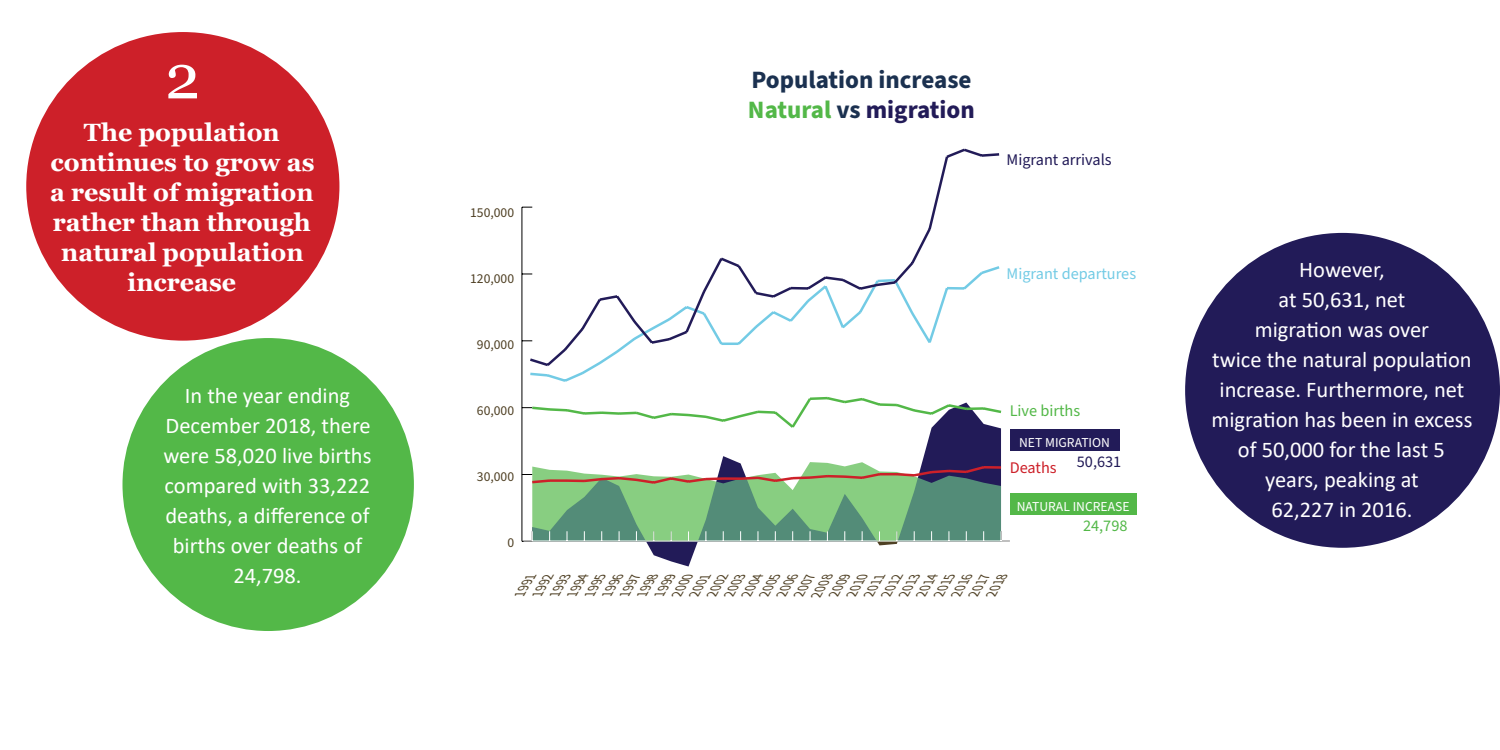
<style>
.page{position:relative;width:1500px;height:750px;background:#fff}
.page>*{position:absolute;margin:0;border:0;box-sizing:border-box;transform-origin:0 0}
.t1{font:62.5px "Georgia";color:#fff}
.t2{font:700 25px/30px "Georgia";color:#fff;text-align:center}
.t3{font:700 25px/30px "Source Sans Pro";color:#1b3150}
.t4{font:22.5px/30px "Calibri";color:#fff;text-align:center}
.t5{font:16.25px "Source Sans Pro";color:#221b58}
.t6{font:16.25px "Source Sans Pro";color:#73cbe5}
.t7{font:16.25px "Source Sans Pro";color:#53b848}
.t8{font:16.25px "Source Sans Pro";color:#cd2029}
.t9{font:italic 13.62px "Source Sans Pro";color:#4f4024}
.t10{font:13.62px "Source Sans Pro";color:#4f4024}
.t11{font:13.62px "Source Sans Pro";color:#fff}
.s1{color:#53b848}
.s2{color:#221b58}
</style>
<div class="page">
<div style="left:26px;top:32px;width:313px;height:309px;background:#cd2029;border-radius:50%"></div>
<hr style="left:522px;top:207px;width:1px;height:334px;background:#000">
<svg style="left:527px;top:148px;width:473px;height:221px"></svg>
<div style="left:1185px;top:233px;width:315px;height:315px;background:#221b58;border-radius:50%"></div>
<div style="left:1010px;top:429px;width:109px;height:21px;background:#221b58"></div>
<div style="left:1010px;top:493px;width:127px;height:22px;background:#53b848"></div>
<div style="left:122px;top:338px;width:292px;height:293px;background:#53b848;border-radius:50%"></div>
<svg style="left:522px;top:395px;width:482px;height:172px"></svg>
<h1 class="t1" style="left:165px;top:39px;width:36px">2</h1>
<p class="t2" style="left:50px;top:117px;width:266px">The population continues to grow as a result of migration rather than through natural population increase</p>
<p class="t4" style="left:163px;top:380px;width:210px">In the year ending<br>December 2018, there were 58,020 live births compared with 33,222 deaths, a difference of births over deaths of<br>24,798.</p>
<p class="t10" style="left:470px;top:203px;width:45px">150,000</p>
<p class="t10" style="left:470px;top:269px;width:45px">120,000</p>
<p class="t10" style="left:477px;top:335px;width:39px">90,000</p>
<p class="t10" style="left:477px;top:401px;width:39px">60,000</p>
<p class="t10" style="left:477px;top:467px;width:39px">30,000</p>
<p class="t10" style="left:507px;top:533px;width:8px">0</p>
<p class="t3" style="left:748px;top:65px;width:228px">Population increase<br><span class="s1">Natural</span> vs <span class="s2">migration</span></p>
<p class="t5" style="left:1007px;top:149px;width:107px">Migrant arrivals</p>
<p class="t6" style="left:1007px;top:262px;width:131px">Migrant departures</p>
<p class="t4" style="left:1211px;top:254px;width:263px">However,<br>at 50,631, net<br>migration was over<br>twice the natural population increase. Furthermore, net migration has been in excess of 50,000 for the last 5 years, peaking at<br>62,227 in 2016.</p>
<p class="t7" style="left:1010px;top:400px;width:72px">Live births</p>
<p class="t11" style="left:1019px;top:433px;width:92px">NET MIGRATION</p>
<p class="t5" style="left:1077px;top:451px;width:46px">50,631</p>
<p class="t11" style="left:1017px;top:497px;width:114px">NATURAL INCREASE</p>
<p class="t7" style="left:1083px;top:515px;width:46px">24,798</p>
<p class="t8" style="left:1010px;top:457px;width:48px">Deaths</p>
<p class="t9" style="left:564px;top:590px;width:29px;rotate:-60deg">1994</p>
<p class="t9" style="left:739px;top:590px;width:29px;rotate:-60deg">2004</p>
<p class="t9" style="left:913px;top:590px;width:29px;rotate:-60deg">2014</p>
<p class="t9" style="left:599px;top:590px;width:29px;rotate:-60deg">1996</p>
<p class="t9" style="left:774px;top:590px;width:29px;rotate:-60deg">2006</p>
<p class="t9" style="left:948px;top:590px;width:29px;rotate:-60deg">2016</p>
<p class="t9" style="left:634px;top:590px;width:29px;rotate:-60deg">1998</p>
<p class="t9" style="left:983px;top:590px;width:29px;rotate:-60deg">2018</p>
<p class="t9" style="left:617px;top:590px;width:29px;rotate:-60deg">1997</p>
<p class="t9" style="left:791px;top:590px;width:29px;rotate:-60deg">2007</p>
<p class="t9" style="left:966px;top:590px;width:29px;rotate:-60deg">2017</p>
<p class="t9" style="left:669px;top:590px;width:29px;rotate:-60deg">2000</p>
<p class="t9" style="left:844px;top:590px;width:29px;rotate:-60deg">2010</p>
<p class="t9" style="left:529px;top:590px;width:29px;rotate:-60deg">1992</p>
<p class="t9" style="left:704px;top:590px;width:29px;rotate:-60deg">2002</p>
<p class="t9" style="left:879px;top:590px;width:29px;rotate:-60deg">2012</p>
<p class="t9" style="left:582px;top:590px;width:29px;rotate:-60deg">1995</p>
<p class="t9" style="left:651px;top:590px;width:29px;rotate:-60deg">1999</p>
<p class="t9" style="left:756px;top:590px;width:29px;rotate:-60deg">2005</p>
<p class="t9" style="left:826px;top:590px;width:29px;rotate:-60deg">2009</p>
<p class="t9" style="left:931px;top:590px;width:29px;rotate:-60deg">2015</p>
<p class="t9" style="left:547px;top:590px;width:29px;rotate:-60deg">1993</p>
<p class="t9" style="left:721px;top:590px;width:29px;rotate:-60deg">2003</p>
<p class="t9" style="left:896px;top:590px;width:29px;rotate:-60deg">2013</p>
<p class="t9" style="left:808px;top:591px;width:29px;rotate:-60deg">2008</p>
<p class="t9" style="left:512px;top:590px;width:29px;rotate:-60deg">1991</p>
<p class="t9" style="left:686px;top:590px;width:29px;rotate:-60deg">2001</p>
<p class="t9" style="left:861px;top:590px;width:29px;rotate:-60deg">2011</p>
</div>
